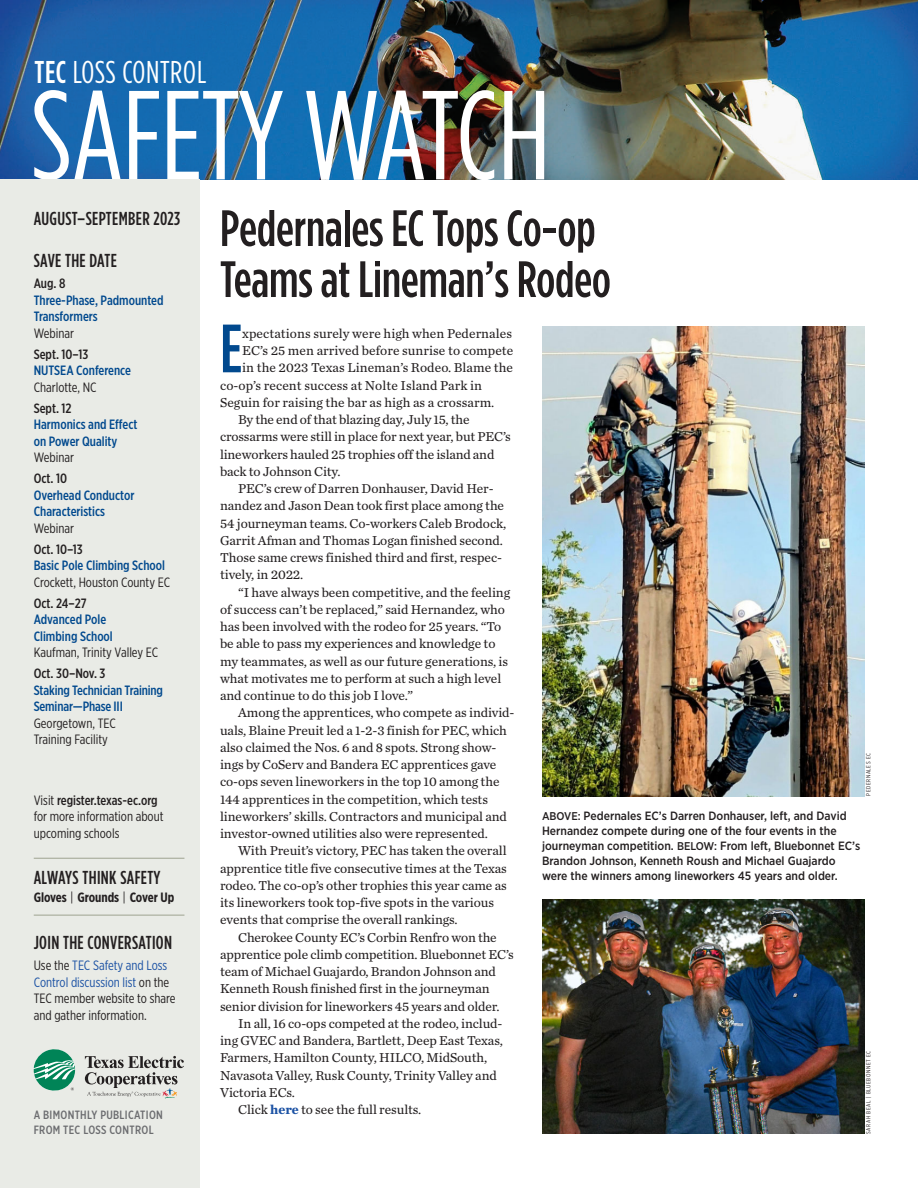
<style>
.page{position:relative;width:918px;height:1188px;background:#fff}
.page>*{position:absolute;margin:0;border:0;box-sizing:border-box;transform-origin:0 0}
.t1{font:126.3px "Gotham Condensed";letter-spacing:-.005em;color:#fff}
.t2{font:500 68.1px "Gotham Condensed";color:#01498e}
.t3{font:500 51px/51px "Gotham Condensed";letter-spacing:-.005em;color:#231f20}
.t4{font:31.5px "Gotham Condensed";letter-spacing:.015em;color:#fff}
.t5{font:500 18.75px "Gotham Condensed";letter-spacing:.02em;color:#231f20}
.t6{font:13.5px/17.2px "Chronicle Text G2";letter-spacing:-.005em;color:#231f20}
.t7{font:13.5px/16.5px "Gotham X Narrow";color:#231f20}
.t8{font:500 13.5px/16.5px "Gotham X Narrow";color:#01498e}
.t9{font:500 13.5px "Gotham X Narrow";color:#231f20}
.t10{font:700 13.5px "Gotham X Narrow";color:#231f20}
.t11{font:500 12px/15px "Gotham Narrow";color:#231f20}
.t12{font:500 12px/15px "Gotham X Narrow";letter-spacing:.025em;color:#6c6d70}
.t13{font:6px "Gotham X Narrow";letter-spacing:.1em;color:#231f20}
.s1{font-weight:500}
.s2{font-weight:400}
.s3{color:#1c52a4}
.s4{font-weight:700;color:#1c52a4}
.s5{font-size:11.25px}
</style>
<div class="page">
<img style="left:0;top:0;width:918px;height:179px">
<div style="left:0;top:179px;width:200px;height:1009px;background:#e9ebe6"></div>
<svg style="left:34px;top:1049px;width:41px;height:42px"></svg>
<svg style="left:85px;top:1056px;width:99px;height:42px"></svg>
<hr style="left:34px;top:858px;width:150px;height:1px;background:#9ea390">
<hr style="left:34px;top:915px;width:150px;height:1px;background:#9ea390">
<img style="left:542px;top:327px;width:322px;height:470px">
<img style="left:542px;top:900px;width:322px;height:234px">
<p class="t4" style="left:35px;top:61px;width:173px"><span class="s1">TEC</span> LOSS CONTROL</p>
<p class="t1" style="left:31px;top:91px;width:522px">SAFETY WATCH</p>
<p class="t5" style="left:34px;top:212px;width:148px">AUGUST–SEPTEMBER 2023</p>
<p class="t5" style="left:34px;top:254px;width:85px">SAVE THE DATE</p>
<p class="t9" style="left:34px;top:278px;width:33px">Aug. 8</p>
<p class="t8" style="left:34px;top:292px;width:131px">Three-Phase, Padmounted<br>Transformers</p>
<p class="t7" style="left:34px;top:325px;width:42px">Webinar</p>
<p class="t9" style="left:34px;top:349px;width:56px">Sept. 10–13</p>
<p class="t8" style="left:34px;top:363px;width:99px">NUTSEA Conference</p>
<p class="t7" style="left:34px;top:379px;width:64px">Charlotte, NC</p>
<p class="t9" style="left:34px;top:403px;width:39px">Sept. 12</p>
<p class="t8" style="left:34px;top:417px;width:105px">Harmonics and Effect on Power Quality</p>
<p class="t7" style="left:34px;top:450px;width:42px">Webinar</p>
<p class="t9" style="left:34px;top:473px;width:35px">Oct. 10</p>
<p class="t8" style="left:34px;top:487px;width:102px">Overhead Conductor<br>Characteristics</p>
<p class="t7" style="left:34px;top:520px;width:42px">Webinar</p>
<p class="t9" style="left:34px;top:544px;width:51px">Oct. 10–13</p>
<p class="t8" style="left:34px;top:558px;width:133px">Basic Pole Climbing School</p>
<p class="t7" style="left:34px;top:574px;width:138px">Crockett, Houston County EC</p>
<p class="t9" style="left:34px;top:598px;width:54px">Oct. 24–27</p>
<p class="t8" style="left:34px;top:612px;width:81px">Advanced Pole<br>Climbing School</p>
<p class="t7" style="left:34px;top:645px;width:126px">Kaufman, Trinity Valley EC</p>
<p class="t9" style="left:34px;top:668px;width:73px">Oct. 30–Nov. 3</p>
<p class="t8" style="left:34px;top:682px;width:131px">Staking Technician Training<br>Seminar—Phase III</p>
<p class="t7" style="left:34px;top:715px;width:84px">Georgetown, TEC<br>Training Facility</p>
<p class="t7" style="left:34px;top:793px;width:131px">Visit <span class="s1">register.texas-ec.org </span>for more information about upcoming schools</p>
<p class="t5" style="left:34px;top:871px;width:128px">ALWAYS THINK SAFETY</p>
<p class="t10" style="left:34px;top:893px;width:142px">Gloves <span class="s2">|</span> Grounds <span class="s2">|</span> Cover Up</p>
<p class="t5" style="left:34px;top:936px;width:140px">JOIN THE CONVERSATION</p>
<p class="t7" style="left:34px;top:958px;width:143px">Use the <span class="s3">TEC Safety and Loss<br>Control discussion list</span> on the<br>TEC member website to share and gather information.</p>
<p class="t12" style="left:34px;top:1108px;width:131px">A BIMONTHLY PUBLICATION<br>FROM TEC LOSS CONTROL</p>
<p class="t3" style="left:220px;top:206px;width:392px">Pedernales EC Tops Co-op<br>Teams at Lineman’s Rodeo</p>
<p class="t2" style="left:220px;top:324px;width:24px">E</p>
<p class="t6" style="left:242px;top:326px;width:271px">xpectations surely were high when Pedernales</p>
<p class="t6" style="left:242px;top:343px;width:273px">EC’s 25 men arrived before sunrise to compete</p>
<p class="t6" style="left:242px;top:360px;width:272px">in the 2023 Texas Lineman’s Rodeo. Blame the</p>
<p class="t6" style="left:220px;top:378px;width:263px">co-op’s recent success at Nolte Island Park in</p>
<p class="t6" style="left:220px;top:395px;width:276px">Seguin for raising the bar as high as a crossarm.</p>
<p class="t6" style="left:220px;top:412px;width:292px;text-indent:18px">By the end of that blazing day, July 15, the crossarms were still in place for next year, but PEC’s lineworkers hauled 25 trophies off the island and back to Johnson City.</p>
<p class="t6" style="left:220px;top:481px;width:288px;text-indent:18px">PEC’s crew of Darren Donhauser, David Her&shy;nandez and Jason Dean took first place among the 54 journeyman teams. Co-workers Caleb Brodock, Garrit Afman and Thomas Logan finished second.<br>Those same crews finished third and first, respec&shy;tively, in 2022.</p>
<p class="t6" style="left:220px;top:585px;width:291px;text-indent:18px">“I have always been competitive, and the feeling of success can’t be replaced,” said Hernandez, who has been involved with the rodeo for 25 years. “To be able to pass my experiences and knowledge to my teammates, as well as our future generations, is what motivates me to perform at such a high level and continue to do this job I love.”</p>
<p class="t6" style="left:220px;top:705px;width:296px;text-indent:18px">Among the apprentices, who compete as individ&shy;uals, Blaine Preuit led a 1-2-3 finish for PEC, which also claimed the Nos. 6 and 8 spots. Strong show&shy;ings by CoServ and Bandera EC apprentices gave co-ops seven lineworkers in the top 10 among the 144 apprentices in the competition, which tests lineworkers’ skills. Contractors and municipal and investor-owned utilities also were represented.</p>
<p class="t6" style="left:220px;top:843px;width:288px;text-indent:18px">With Preuit’s victory, PEC has taken the overall apprentice title five consecutive times at the Texas rodeo. The co-op’s other trophies this year came as its lineworkers took top-five spots in the various events that comprise the overall rankings.</p>
<p class="t6" style="left:220px;top:930px;width:295px;text-indent:18px">Cherokee County EC’s Corbin Renfro won the apprentice pole climb competition. Bluebonnet EC’s team of Michael Guajardo, Brandon Johnson and Kenneth Roush finished first in the journeyman senior division for lineworkers 45 years and older.</p>
<p class="t6" style="left:220px;top:1016px;width:284px;text-indent:18px">In all, 16 co-ops competed at the rodeo, includ&shy;ing GVEC and Bandera, Bartlett, Deep East Texas, Farmers, Hamilton County, HILCO, MidSouth, Navasota Valley, Rusk County, Trinity Valley and Victoria ECs.</p>
<p class="t6" style="left:238px;top:1102px;width:185px">Click <span class="s4">here</span> to see the full results.</p>
<p class="t13" style="left:866px;top:796px;width:44px;rotate:-90deg">PEDERNALES EC</p>
<p class="t11" style="left:542px;top:809px;width:320px"><span class="s5">ABOVE:</span> Pedernales EC’s Darren Donhauser, left, and David Hernandez compete during one of the four events in the journeyman competition. <span class="s5">BELOW:</span> From left, Bluebonnet EC’s Brandon Johnson, Kenneth Roush and Michael Guajardo were the winners among lineworkers 45 years and older.</p>
<p class="t13" style="left:866px;top:1134px;width:85px;rotate:-90deg">SARAH BEAL | BLUEBONNET EC</p>
</div>
